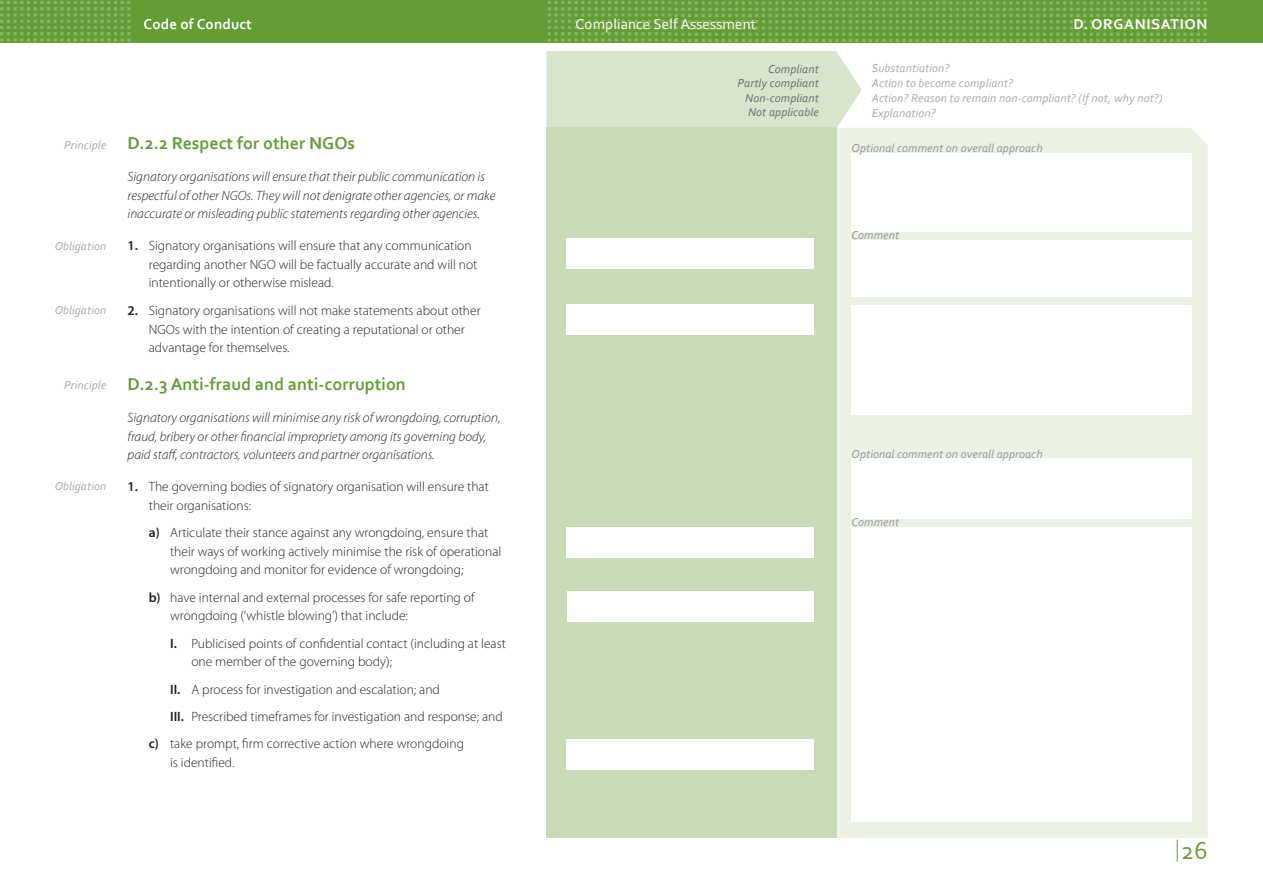
<style>
.page{position:relative;width:1263px;height:893px;background:#fff}
.page>*{position:absolute;margin:0;border:0;box-sizing:border-box;transform-origin:0 0}
.t1{font:25.5px "Corbel";color:#639d34}
.t2{font:700 18px "Corbel";color:#639d34}
.t3{font:15px "Corbel";letter-spacing:.01em;color:#fff}
.t4{font:700 15px "Corbel";letter-spacing:.05em;color:#fff}
.t5{font:700 15px "Corbel";letter-spacing:.01em;color:#fff}
.t6{font:300 13.5px/18.8px "Myriad Pro";color:#231f20}
.t7{font:italic 300 13.5px/18.8px "Myriad Pro";color:#231f20}
.t8{font:italic 12px/15px "Corbel";letter-spacing:.01em;color:#a8a9ad}
.t9{font:italic 12px "Corbel";letter-spacing:.01em;color:#939598}
.t10{font:italic 12px/14.5px "Corbel";letter-spacing:.01em;color:#6c6d70;text-align:right}
.s1{font-weight:600}
</style>
<div class="page">
<svg style="left:1177px;top:840px;width:1px;height:22px"></svg>
<div style="left:0;top:0;width:1263px;height:43px;background:#639d34"></div>
<svg style="left:0;top:1px;width:130px;height:41px"></svg>
<svg style="left:548px;top:1px;width:658px;height:41px"></svg>
<div style="left:546px;top:51px;width:316px;height:77px;background:#d8e5cc"></div>
<div style="left:837px;top:128px;width:371px;height:710px;background:#ebf1e3"></div>
<div style="left:546px;top:128px;width:291px;height:710px;background:#c9dbb6"></div>
<div style="left:851px;top:153px;width:340px;height:669px;background:#fff"></div>
<div style="left:841px;top:519px;width:361px;height:8px;background:#ebf1e3"></div>
<div style="left:841px;top:232px;width:361px;height:8px;background:#ebf1e3"></div>
<div style="left:841px;top:297px;width:361px;height:7px;background:#ebf1e3"></div>
<div style="left:841px;top:416px;width:361px;height:42px;background:#ebf1e3"></div>
<div style="left:567px;top:239px;width:239px;height:30px;background:#fff"></div>
<div style="left:783px;top:239px;width:31px;height:30px;background:#fff"></div>
<div style="left:567px;top:304px;width:230px;height:31px;background:#fff"></div>
<div style="left:783px;top:304px;width:31px;height:31px;background:#fff"></div>
<div style="left:567px;top:527px;width:228px;height:31px;background:#fff"></div>
<div style="left:783px;top:527px;width:31px;height:31px;background:#fff"></div>
<div style="left:567px;top:591px;width:232px;height:31px;background:#fff"></div>
<div style="left:783px;top:591px;width:31px;height:31px;background:#fff"></div>
<div style="left:567px;top:739px;width:225px;height:30px;background:#fff"></div>
<div style="left:783px;top:739px;width:31px;height:30px;background:#fff"></div>
<p class="t8" style="left:64px;top:137px;width:44px">Principle</p>
<p class="t8" style="left:55px;top:238px;width:53px">Obligation</p>
<p class="t8" style="left:55px;top:302px;width:53px">Obligation</p>
<p class="t8" style="left:64px;top:377px;width:44px">Principle</p>
<p class="t8" style="left:55px;top:478px;width:53px">Obligation</p>
<p class="t5" style="left:144px;top:15px;width:110px">Code of Conduct</p>
<p class="t3" style="left:576px;top:15px;width:182px">Compliance Self Assessment</p>
<p class="t10" style="left:737px;top:61px;width:83px">Compliant<br>Partly compliant<br>Non-compliant<br>Not applicable</p>
<p class="t8" style="left:872px;top:60px;width:292px">Substantiation?<br>Action to become compliant?<br>Action? Reason to remain non-compliant? (If not, why not?)<br>Explanation?</p>
<h2 class="t2" style="left:128px;top:132px;width:229px">D.2.2 Respect for other NGOs</h2>
<p class="t7" style="left:128px;top:167px;width:369px">Signatory organisations will ensure that their public communication is respectful of other NGOs. They will not denigrate other agencies, or make inaccurate or misleading public statements regarding other agencies.</p>
<p class="t6" style="left:149px;top:236px;width:330px;text-indent:-21px"><span class="s1">1.</span> Signatory organisations will ensure that any communication regarding another NGO will be factually accurate and will not intentionally or otherwise mislead.</p>
<p class="t6" style="left:149px;top:301px;width:333px;text-indent:-21px"><span class="s1">2.</span> Signatory organisations will not make statements about other<br>NGOs with the intention of creating a reputational or other advantage for themselves.</p>
<h2 class="t2" style="left:128px;top:373px;width:280px">D.2.3 Anti-fraud and anti-corruption</h2>
<p class="t7" style="left:128px;top:408px;width:374px">Signatory organisations will minimise any risk of wrongdoing, corruption, fraud, bribery or other financial impropriety among its governing body, paid staff, contractors, volunteers and partner organisations.</p>
<p class="t6" style="left:149px;top:477px;width:342px;text-indent:-21px"><span class="s1">1.</span> The governing bodies of signatory organisation will ensure that their organisations:</p>
<p class="t6" style="left:170px;top:523px;width:333px;text-indent:-21px"><span class="s1">a)</span> Articulate their stance against any wrongdoing, ensure that their ways of working actively minimise the risk of operational wrongdoing and monitor for evidence of wrongdoing;</p>
<p class="t6" style="left:170px;top:588px;width:306px;text-indent:-21px"><span class="s1">b)</span> have internal and external processes for safe reporting of wrongdoing (‘whistle blowing’) that include:</p>
<p class="t6" style="left:191px;top:634px;width:316px;text-indent:-21px"><span class="s1">I.</span> Publicised points of confidential contact (including at least one member of the governing body);</p>
<p class="t6" style="left:170px;top:680px;width:271px"><span class="s1">II.</span> A process for investigation and escalation; and</p>
<p class="t6" style="left:170px;top:707px;width:334px"><span class="s1">III.</span> Prescribed timeframes for investigation and response; and</p>
<p class="t6" style="left:149px;top:734px;width:317px"><span class="s1">c)</span> take prompt, firm corrective action where wrongdoing</p>
<p class="t6" style="left:170px;top:753px;width:66px">is identified.</p>
<p class="t4" style="left:1074px;top:15px;width:135px">D. ORGANISATION</p>
<p class="t9" style="left:851px;top:141px;width:193px">Optional comment on overall approach</p>
<p class="t9" style="left:851px;top:228px;width:49px">Comment</p>
<p class="t9" style="left:851px;top:447px;width:193px">Optional comment on overall approach</p>
<p class="t9" style="left:851px;top:515px;width:49px">Comment</p>
<h1 class="t1" style="left:1181px;top:834px;width:28px">26</h1>
</div>
